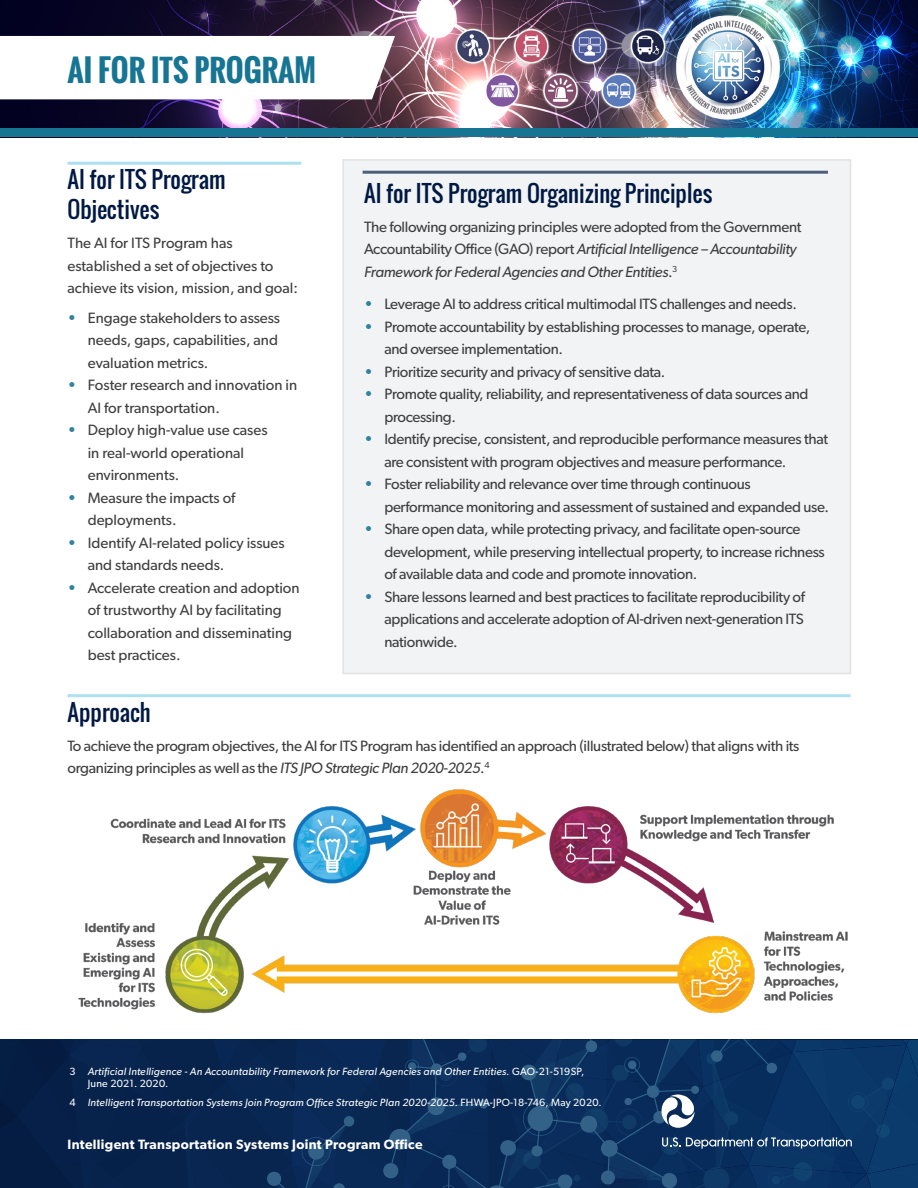
<style>
.page{position:relative;width:918px;height:1188px;background:#fff}
.page>*{position:absolute;margin:0;border:0;box-sizing:border-box;transform-origin:0 0}
.t1{font:700 30px "Oswald";color:#177594}
.t2{font:22.5px/30px "Oswald";color:#001943}
.Body{font:15px/22.5px "Gibson";letter-spacing:-.02em;color:#3e3e3f}
.Body-2{font:15px/22.5px "Gibson";color:#3e3e3f}
.t3{font:600 13.5px "Gibson";letter-spacing:.025em;color:#fff}
.Footnote{font:italic 10.5px/12px "Gibson";letter-spacing:.02em;color:#fff}
.s1{font-weight:600;color:#2e839f}
.s2{font-style:italic}
.s3{font-style:normal}
</style>
<div class="page">
<img style="left:0;top:0;width:918px;height:129px">
<svg style="left:0;top:1040px;width:918px;height:148px;background:#0c2e5a"></svg>
<svg style="left:0;top:36px;width:395px;height:63px"></svg>
<div style="left:343px;top:160px;width:507px;height:514px;background:#f2f3f4"></div>
<hr style="left:363px;top:171px;width:465px;height:3px;background:#4d607a">
<div style="left:342px;top:159px;width:509px;height:515px;border:2px solid #e1e2e4"></div>
<hr style="left:68px;top:162px;width:233px;height:3px;background:#ade0f0">
<hr style="left:68px;top:694px;width:782px;height:3px;background:#ade0f0">
<div style="left:0;top:129px;width:918px;height:8px;background:#177594"></div>
<img style="left:78px;top:789px;width:770px;height:225px">
<h1 class="t1" style="left:68px;top:48px;width:250px">AI FOR ITS PROGRAM</h1>
<h2 class="t2" style="left:68px;top:164px;width:160px">AI for ITS Program<br>Objectives</h2>
<p class="Body-2" style="left:68px;top:232px;width:232px">The AI for ITS Program has established a set of objectives to achieve its vision, mission, and goal:</p>
<p class="Body-2" style="left:88px;top:306px;width:194px;text-indent:-20px"><span class="s1">•</span> Engage stakeholders to assess needs, gaps, capabilities, and evaluation metrics.</p>
<p class="Body-2" style="left:88px;top:373px;width:211px;text-indent:-20px"><span class="s1">•</span> Foster research and innovation in<br>AI for transportation.</p>
<p class="Body-2" style="left:88px;top:418px;width:181px;text-indent:-20px"><span class="s1">•</span> Deploy high-value use cases in real-world operational environments.</p>
<p class="Body-2" style="left:88px;top:486px;width:149px;text-indent:-20px"><span class="s1">•</span> Measure the impacts of deployments.</p>
<p class="Body-2" style="left:88px;top:531px;width:199px;text-indent:-20px"><span class="s1">•</span> Identify AI-related policy issues and standards needs.</p>
<p class="Body-2" style="left:88px;top:576px;width:213px;text-indent:-20px"><span class="s1">•</span> Accelerate creation and adoption of trustworthy AI by facilitating collaboration and disseminating best practices.</p>
<h2 class="t2" style="left:364px;top:178px;width:350px">AI for ITS Program Organizing Principles</h2>
<p class="Body" style="left:364px;top:215px;width:439px">The following organizing principles were adopted from the Government<br>Accountability Office (GAO) report <span class="s2">Artificial Intelligence – Accountability<br>Framework for Federal Agencies and Other Entities</span>.<sup>3</sup></p>
<p class="Body" style="left:364px;top:292px;width:434px"><span class="s1">•</span> Leverage AI to address critical multimodal ITS challenges and needs.</p>
<p class="Body" style="left:384px;top:315px;width:428px;text-indent:-20px"><span class="s1">•</span> Promote accountability by establishing processes to manage, operate, and oversee implementation.</p>
<p class="Body" style="left:364px;top:360px;width:303px"><span class="s1">•</span> Prioritize security and privacy of sensitive data.</p>
<p class="Body" style="left:384px;top:382px;width:426px;text-indent:-20px"><span class="s1">•</span> Promote quality, reliability, and representativeness of data sources and processing.</p>
<p class="Body" style="left:384px;top:427px;width:445px;text-indent:-20px"><span class="s1">•</span> Identify precise, consistent, and reproducible performance measures that are consistent with program objectives and measure performance.</p>
<p class="Body" style="left:384px;top:472px;width:446px;text-indent:-20px"><span class="s1">•</span> Foster reliability and relevance over time through continuous performance monitoring and assessment of sustained and expanded use.</p>
<p class="Body" style="left:384px;top:517px;width:442px;text-indent:-20px"><span class="s1">•</span> Share open data, while protecting privacy, and facilitate open-source development, while preserving intellectual property, to increase richness of available data and code and promote innovation.</p>
<p class="Body" style="left:384px;top:585px;width:422px;text-align:justify;text-indent:-20px"><span class="s1">•</span> Share lessons learned and best practices to facilitate reproducibility of applications and accelerate adoption of AI-driven next-generation ITS nationwide.</p>
<h2 class="t2" style="left:68px;top:697px;width:85px">Approach</h2>
<p class="Body" style="left:68px;top:734px;width:733px">To achieve the program objectives, the AI for ITS Program has identified an approach (illustrated below) that aligns with its organizing principles as well as the <span class="s2">ITS JPO Strategic Plan 2020-2025</span>.<sup>4</sup></p>
<p class="Footnote" style="left:88px;top:1065px;width:498px;text-indent:-18px"><span class="s3">3</span> Artificial Intelligence - An Accountability Framework for Federal Agencies and Other Entities. <span class="s3">GAO-21-519SP,<br>June 2021. 2020.</span></p>
<p class="Footnote" style="left:70px;top:1096px;width:534px"><span class="s3">4</span> Intelligent Transportation Systems Join Program Office Strategic Plan 2020-2025<span class="s3">. FHWA-JPO-18-746, May 2020.</span></p>
<p class="t3" style="left:68px;top:1136px;width:357px">Intelligent Transportation Systems Joint Program Office</p>
</div>
